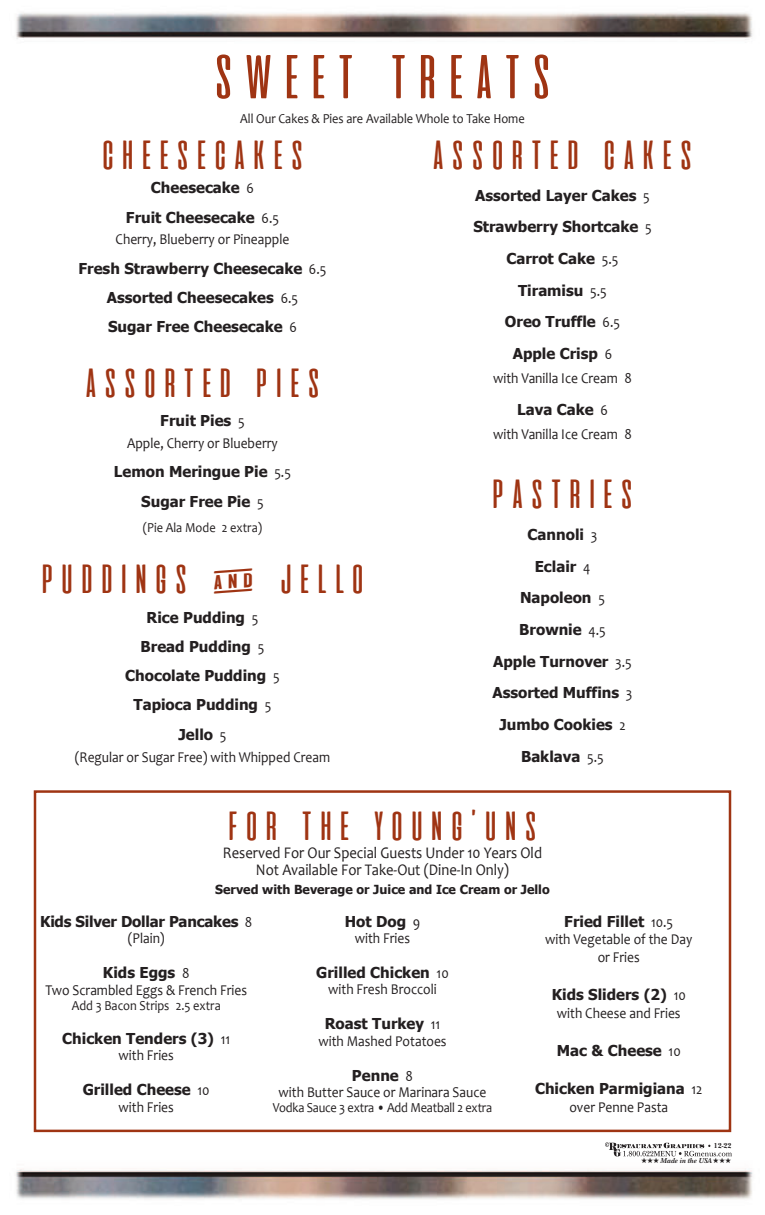
<style>
.page{position:relative;width:765px;height:1215px;background:#fff}
.page>*{position:absolute;margin:0;border:0;box-sizing:border-box;transform-origin:0 0}
.t1{font:61.88px "aliensandcows";color:#9f3413;scale:1.11 1}
.t2{font:40.5px "aliensandcows";color:#9f3413;scale:1.11 1}
.t3{font:16.25px/17.5px "Candara";color:#231f20;text-align:center;scale:.9 1}
.t4{font:700 15px/31.6px "Tahoma";color:#231f20;text-align:center}
.t5{font:15px/17.8px "Candara";color:#231f20;text-align:center;scale:.9 1}
.t6{font:13.75px "Candara";color:#231f20;scale:.9 1}
.t7{font:700 12.5px "Tahoma";color:#231f20}
.t8{font:italic 700 7.5px "New Baskerville";color:#231f20}
.t9{font:700 7.5px "New Baskerville";color:#231f20}
.s1{font-family:"Candara";font-weight:400}
</style>
<div class="page">
<img style="left:16px;top:12px;width:737px;height:1187px">
<div style="left:36px;top:793px;width:693px;height:337px;background:#fff"></div>
<div style="left:34px;top:790px;width:697px;height:342px;border:2px solid #9f3413"></div>
<img style="left:605px;top:1142px;width:126px;height:15px">
<h1 class="t1" style="left:208px;top:41px;width:315px">SWEET TREATS</h1>
<p class="t6" style="left:240px;top:110px;width:318px">All Our Cakes &amp; Pies are Available Whole to Take Home</p>
<h2 class="t2" style="left:98px;top:131px;width:190px">CHEESECAKES</h2>
<p class="t4" style="left:126px;top:173px;width:155px;line-height:29.2px">Cheesecake <span class="s1">6<br></span>Fruit Cheesecake <span class="s1">6.5</span></p>
<p class="t5" style="left:116px;top:230px;width:195px">Cherry, Blueberry or Pineapple</p>
<p class="t4" style="left:79px;top:253px;width:249px;line-height:29.2px">Fresh Strawberry Cheesecake <span class="s1">6.5<br></span>Assorted Cheesecakes <span class="s1">6.5<br></span>Sugar Free Cheesecake <span class="s1">6</span></p>
<h2 class="t2" style="left:81px;top:359px;width:220px">ASSORTED PIES</h2>
<p class="t4" style="left:160px;top:405px;width:86px">Fruit Pies <span class="s1">5</span></p>
<p class="t5" style="left:127px;top:434px;width:169px">Apple, Cherry or Blueberry</p>
<p class="t4" style="left:114px;top:457px;width:179px;line-height:29.2px">Lemon Meringue Pie <span class="s1">5.5<br></span>Sugar Free Pie <span class="s1">5</span></p>
<p class="t6" style="left:143px;top:519px;width:134px">(Pie Ala Mode 2 extra)</p>
<h2 class="t2" style="left:37px;top:556px;width:299px">PUDDINGS &amp; JELLO</h2>
<p class="t4" style="left:125px;top:602px;width:156px;line-height:29.2px">Rice Pudding <span class="s1">5<br></span>Bread Pudding <span class="s1">5<br></span>Chocolate Pudding <span class="s1">5<br></span>Tapioca Pudding <span class="s1">5<br></span>Jello <span class="s1">5</span></p>
<p class="t5" style="left:75px;top:748px;width:285px">(Regular or Sugar Free) with Whipped Cream</p>
<h2 class="t2" style="left:429px;top:131px;width:242px">ASSORTED CAKES</h2>
<p class="t4" style="left:473px;top:179px;width:180px">Assorted Layer Cakes <span class="s1">5<br></span>Strawberry Shortcake <span class="s1">5<br></span>Carrot Cake <span class="s1">5.5<br></span>Tiramisu <span class="s1">5.5<br></span>Oreo Truffle <span class="s1">6.5<br></span>Apple Crisp <span class="s1">6</span></p>
<p class="t5" style="left:493px;top:369px;width:156px">with Vanilla Ice Cream 8</p>
<p class="t4" style="left:517px;top:393px;width:92px">Lava Cake <span class="s1">6</span></p>
<p class="t5" style="left:493px;top:425px;width:156px">with Vanilla Ice Cream 8</p>
<h2 class="t2" style="left:488px;top:471px;width:135px">PASTRIES</h2>
<p class="t4" style="left:492px;top:518px;width:142px">Cannoli <span class="s1">3<br></span>Eclair <span class="s1">4<br></span>Napoleon <span class="s1">5<br></span>Brownie <span class="s1">4.5<br></span>Apple Turnover <span class="s1">3.5<br></span>Assorted Muffins <span class="s1">3<br></span>Jumbo Cookies <span class="s1">2<br></span>Baklava <span class="s1">5.5</span></p>
<h2 class="t2" style="left:224px;top:802px;width:287px">FOR THE YOUNG’UNS</h2>
<p class="t3" style="left:223px;top:843px;width:356px">Reserved For Our Special Guests Under 10 Years Old<br>Not Available For Take‐Out (Dine‐In Only)</p>
<p class="t7" style="left:215px;top:881px;width:336px">Served with Beverage or Juice and Ice Cream or Jello</p>
<p class="t4" style="left:40px;top:905px;width:214px">Kids Silver Dollar Pancakes <span class="s1">8</span></p>
<p class="t5" style="left:128px;top:929px;width:43px">(Plain)</p>
<p class="t4" style="left:103px;top:956px;width:88px">Kids Eggs <span class="s1">8</span></p>
<p class="t5" style="left:45px;top:981px;width:226px">Two Scrambled Eggs &amp; French Fries</p>
<p class="t6" style="left:72px;top:997px;width:167px">Add 3 Bacon Strips 2.5 extra</p>
<p class="t4" style="left:62px;top:1022px;width:170px">Chicken Tenders (3) <span class="s1">11</span></p>
<p class="t5" style="left:119px;top:1046px;width:63px">with Fries</p>
<p class="t4" style="left:83px;top:1073px;width:128px">Grilled Cheese <span class="s1">10</span></p>
<p class="t5" style="left:119px;top:1098px;width:63px">with Fries</p>
<p class="t4" style="left:345px;top:905px;width:77px">Hot Dog <span class="s1">9</span></p>
<p class="t5" style="left:355px;top:929px;width:63px">with Fries</p>
<p class="t4" style="left:316px;top:956px;width:134px">Grilled Chicken <span class="s1">10</span></p>
<p class="t5" style="left:328px;top:980px;width:122px">with Fresh Broccoli</p>
<p class="t4" style="left:325px;top:1008px;width:117px">Roast Turkey <span class="s1">11</span></p>
<p class="t5" style="left:318px;top:1032px;width:144px">with Mashed Potatoes</p>
<p class="t4" style="left:352px;top:1059px;width:63px">Penne <span class="s1">8</span></p>
<p class="t5" style="left:279px;top:1083px;width:232px">with Butter Sauce or Marinara Sauce</p>
<p class="t6" style="left:273px;top:1099px;width:245px">Vodka Sauce 3 extra • Add Meatball 2 extra</p>
<p class="t4" style="left:564px;top:905px;width:110px">Fried Fillet <span class="s1">10.5</span></p>
<p class="t5" style="left:545px;top:930px;width:165px">with Vegetable of the Day or Fries</p>
<p class="t4" style="left:552px;top:978px;width:136px">Kids Sliders (2) <span class="s1">10</span></p>
<p class="t5" style="left:557px;top:1004px;width:139px">with Cheese and Fries</p>
<p class="t4" style="left:557px;top:1034px;width:126px">Mac &amp; Cheese <span class="s1">10</span></p>
<p class="t4" style="left:535px;top:1072px;width:169px">Chicken Parmigiana <span class="s1">12</span></p>
<p class="t5" style="left:569px;top:1098px;width:111px">over Penne Pasta</p>
<p class="t9" style="left:714px;top:1143px;width:19px">12-22</p>
<p class="t8" style="left:641px;top:1158px;width:92px">★★★Made in the USA ★★★</p>
</div>
